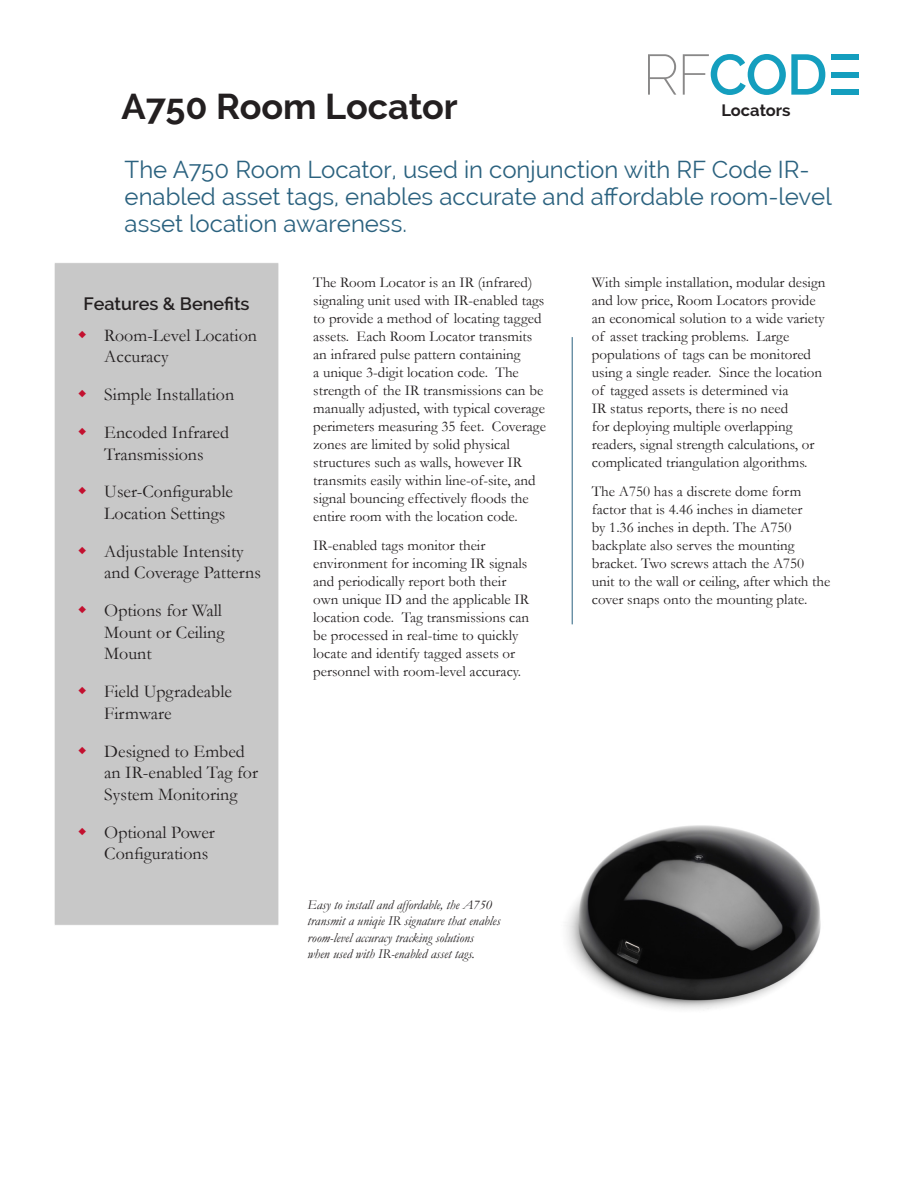
<style>
.page{position:relative;width:918px;height:1188px;background:#fff}
.page>*{position:absolute;margin:0;border:0;box-sizing:border-box;transform-origin:0 0}
.Product_Name_-_Title{font:700 36px "Raleway";letter-spacing:-.005em;color:#231f20}
.t1{font:24px/27px "Raleway";color:#2b627f}
.t2{font:18px/21.6px "Garamond";color:#231f20}
.Product_Name_-_Title-2{font:600 18px "Raleway";color:#231f20}
.Title_Style{font:700 16.5px "Raleway";color:#231f20}
.Normal_Paragraph{font:15px/18px "Garamond";color:#231f20}
.Normal_Paragraph-2{font:italic 13.5px/16.2px "Garamond";color:#231f20}
</style>
<div class="page">
<div style="left:54px;top:263px;width:225px;height:662px;background:#c8c8c8"></div>
<div style="left:54px;top:262px;width:225px;height:664px;border:1px solid #fff"></div>
<hr style="left:572px;top:337px;width:1px;height:287px;background:#2b627f">
<img style="left:566px;top:825px;width:255px;height:185px">
<div style="left:831px;top:54px;width:28px;height:6px;background:#149ebe"></div>
<div style="left:831px;top:72px;width:28px;height:5px;background:#149ebe"></div>
<div style="left:831px;top:89px;width:28px;height:6px;background:#149ebe"></div>
<svg style="left:648px;top:54px;width:28px;height:41px"></svg>
<svg style="left:683px;top:54px;width:142px;height:41px"></svg>
<p class="Product_Name_-_Title" style="left:122px;top:86px;width:338px">A750 Room Locator</p>
<p class="Title_Style" style="left:721px;top:101px;width:71px">Locators</p>
<p class="t1" style="left:125px;top:156px;width:709px">The A750 Room Locator, used in conjunction with RF Code IR&shy;enabled asset tags, enables accurate and affordable room-level asset location awareness.</p>
<p class="Product_Name_-_Title-2" style="left:83px;top:293px;width:168px">Features &amp; Benefits</p>
<p class="t2" style="left:104px;top:324px;width:154px">Room-Level Location<br>Accuracy</p>
<p class="t2" style="left:104px;top:384px;width:131px">Simple Installation</p>
<p class="t2" style="left:104px;top:421px;width:126px">Encoded Infrared<br>Transmissions</p>
<p class="t2" style="left:104px;top:481px;width:130px">User-Configurable<br>Location Settings</p>
<p class="t2" style="left:104px;top:540px;width:158px">Adjustable Intensity and Coverage Patterns</p>
<p class="t2" style="left:104px;top:600px;width:122px">Options for Wall<br>Mount or Ceiling<br>Mount</p>
<p class="t2" style="left:104px;top:681px;width:129px">Field Upgradeable<br>Firmware</p>
<p class="t2" style="left:104px;top:740px;width:155px">Designed to Embed an IR-enabled Tag for<br>System Monitoring</p>
<p class="t2" style="left:104px;top:821px;width:112px">Optional Power<br>Configurations</p>
<p class="Normal_Paragraph" style="left:313px;top:273px;width:234px">The Room Locator is an IR (infrared) signaling unit used with IR-enabled tags to provide a method of locating tagged assets. Each Room Locator transmits an infrared pulse pattern containing<br>a unique 3-digit location code. The strength of the IR transmissions can be manually adjusted, with typical coverage perimeters measuring 35 feet. Coverage zones are limited by solid physical structures such as walls, however IR transmits easily within line-of-site, and signal bouncing effectively floods the entire room with the location code.</p>
<p class="Normal_Paragraph" style="left:313px;top:536px;width:218px">IR-enabled tags monitor their environment for incoming IR signals and periodically report both their own unique ID and the applicable IR location code. Tag transmissions can be processed in real-time to quickly locate and identify tagged assets or personnel with room-level accuracy.</p>
<p class="Normal_Paragraph" style="left:592px;top:273px;width:235px">With simple installation, modular design and low price, Room Locators provide an economical solution to a wide variety of asset tracking problems. Large populations of tags can be monitored using a single reader. Since the location of tagged assets is determined via<br>IR status reports, there is no need<br>for deploying multiple overlapping readers, signal strength calculations, or complicated triangulation algorithms.</p>
<p class="Normal_Paragraph" style="left:592px;top:482px;width:240px">The A750 has a discrete dome form factor that is 4.46 inches in diameter<br>by 1.36 inches in depth. The A750 backplate also serves the mounting bracket. Two screws attach the A750 unit to the wall or ceiling, after which the cover snaps onto the mounting plate.</p>
<p class="Normal_Paragraph-2" style="left:308px;top:897px;width:194px">Easy to install and affordable, the A750 transmit a uniqie IR signature that enables room-level accuracy tracking solutions<br>when used with IR-enabled asset tags.</p>
</div>
